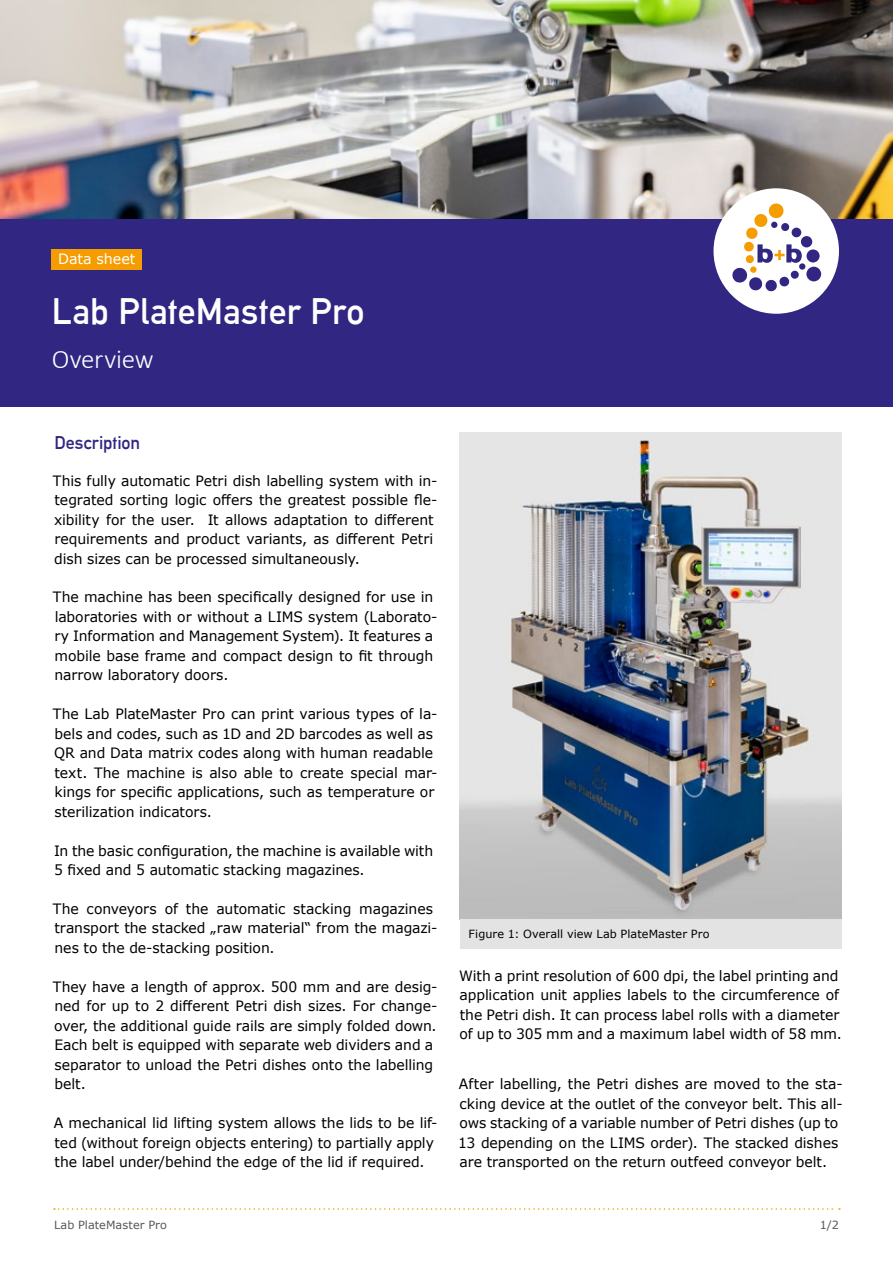
<style>
.page{position:relative;width:893px;height:1263px;background:#fff}
.page>*{position:absolute;margin:0;border:0;box-sizing:border-box;transform-origin:0 0}
.t1{font:36px "Alte DIN1451 Mittelschrift";letter-spacing:.01em;color:#fff}
.t2{font:300 27px "Calibri";letter-spacing:-.01em;color:#fff}
.t3{font:18px "Alte DIN1451 Mittelschrift";color:#312783}
.t4{font:14.25px/19.5px "Verdana";letter-spacing:-.005em;color:#000}
.t5{font:14.25px "Verdana";color:#fff}
.t6{font:11.25px "Verdana";letter-spacing:.005em;color:#000}
.t7{font:11.25px "Verdana";letter-spacing:.005em;color:#575756}
</style>
<div class="page">
<svg style="left:54px;top:1208px;width:786px;height:2px"></svg>
<img style="left:0;top:0;width:893px;height:219px">
<div style="left:0;top:219px;width:893px;height:187px;background:#312783"></div>
<div style="left:52px;top:249px;width:90px;height:20px;background:#f59c00"></div>
<div style="left:713px;top:188px;width:126px;height:126px;background:#fff;border-radius:50%"></div>
<div style="left:801px;top:236px;width:11px;height:11px;background:#312783;border-radius:50%"></div>
<div style="left:806px;top:249px;width:14px;height:13px;background:#312783;border-radius:50%"></div>
<div style="left:806px;top:267px;width:15px;height:14px;background:#312783;border-radius:50%"></div>
<svg style="left:731px;top:202px;width:75px;height:90px"></svg>
<img style="left:460px;top:432px;width:381px;height:487px">
<div style="left:460px;top:919px;width:381px;height:30px;background:#e3e3e3"></div>
<p class="t5" style="left:58px;top:249px;width:79px">Data sheet</p>
<h1 class="t1" style="left:52px;top:289px;width:314px">Lab PlateMaster Pro</h1>
<h2 class="t2" style="left:52px;top:342px;width:103px">Overview</h2>
<p class="t3" style="left:54px;top:432px;width:87px">Description</p>
<p class="t4" style="left:53px;top:470px;width:386px">This fully automatic Petri dish labelling system with in&shy;tegrated sorting logic offers the greatest possible fle&shy;xibility for the user. It allows adaptation to different requirements and product variants, as different Petri dish sizes can be processed simultaneously.</p>
<p class="t4" style="left:53px;top:587px;width:386px">The machine has been specifically designed for use in laboratories with or without a LIMS system (Laborato&shy;ry Information and Management System). It features a mobile base frame and compact design to fit through narrow laboratory doors.</p>
<p class="t4" style="left:53px;top:704px;width:386px">The Lab PlateMaster Pro can print various types of la&shy;bels and codes, such as 1D and 2D barcodes as well as QR and Data matrix codes along with human readable text. The machine is also able to create special mar&shy;kings for specific applications, such as temperature or sterilization indicators.</p>
<p class="t4" style="left:54px;top:840px;width:381px">In the basic configuration, the machine is available with<br>5 fixed and 5 automatic stacking magazines.</p>
<p class="t4" style="left:53px;top:899px;width:386px">The conveyors of the automatic stacking magazines transport the stacked „raw material“ from the magazi&shy;nes to the de-stacking position.</p>
<p class="t4" style="left:53px;top:977px;width:386px">They have a length of approx. 500 mm and are desig&shy;ned for up to 2 different Petri dish sizes. For change&shy;over, the additional guide rails are simply folded down.<br>Each belt is equipped with separate web dividers and a separator to unload the Petri dishes onto the labelling belt.</p>
<p class="t4" style="left:54px;top:1113px;width:385px">A mechanical lid lifting system allows the lids to be lif&shy;ted (without foreign objects entering) to partially apply the label under/behind the edge of the lid if required.</p>
<p class="t6" style="left:469px;top:926px;width:243px">Figure 1: Overall view Lab PlateMaster Pro</p>
<p class="t4" style="left:459px;top:966px;width:384px">With a print resolution of 600 dpi, the label printing and application unit applies labels to the circumference of the Petri dish. It can process label rolls with a diameter of up to 305 mm and a maximum label width of 58 mm.</p>
<p class="t4" style="left:458px;top:1074px;width:386px">After labelling, the Petri dishes are moved to the sta&shy;cking device at the outlet of the conveyor belt. This all&shy;ows stacking of a variable number of Petri dishes (up to 13 depending on the LIMS order). The stacked dishes are transported on the return outfeed conveyor belt.</p>
<p class="t7" style="left:54px;top:1217px;width:115px">Lab PlateMaster Pro</p>
<p class="t7" style="left:820px;top:1217px;width:21px">1/2</p>
</div>
